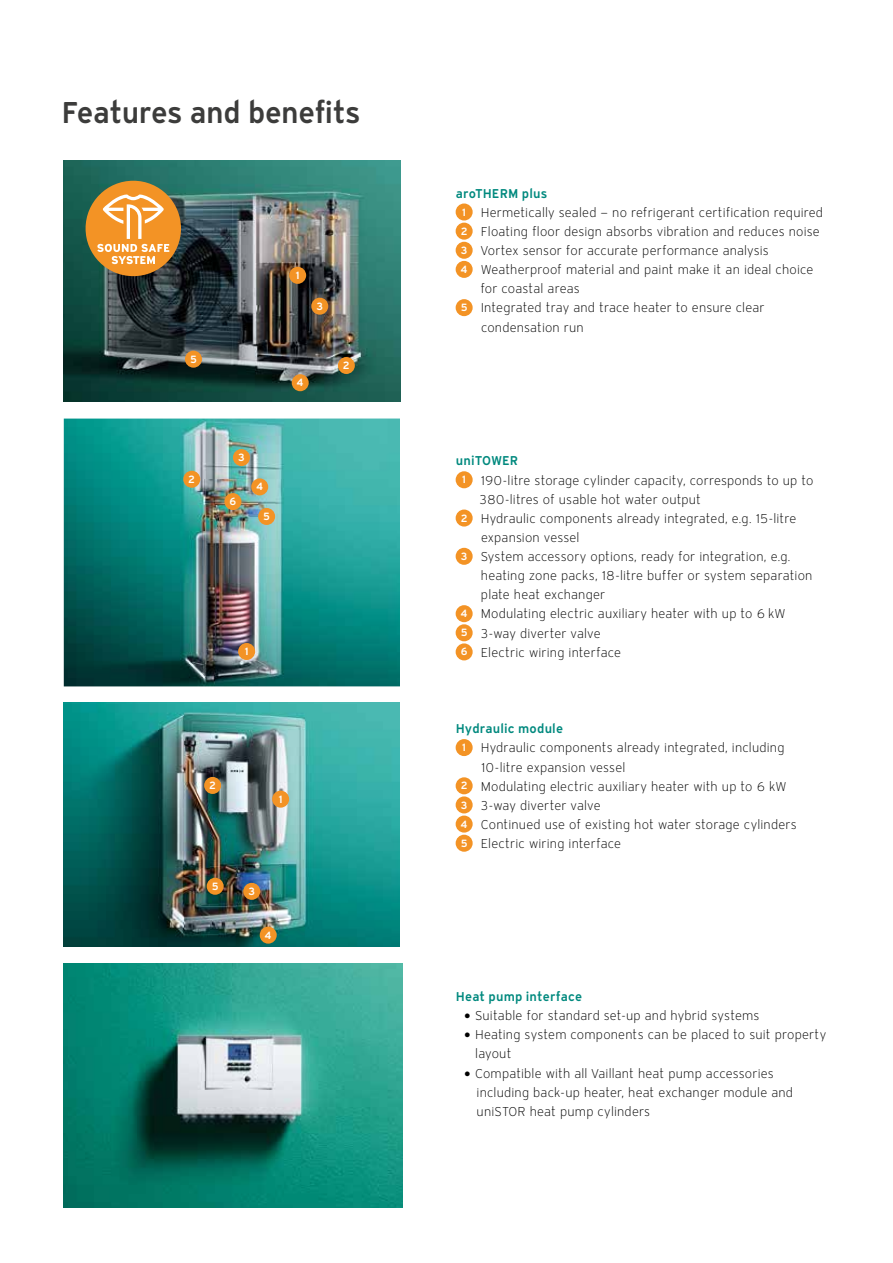
<style>
.page{position:relative;width:893px;height:1263px;background:#fff}
.page>*{position:absolute;margin:0;border:0;box-sizing:border-box;transform-origin:0 0}
.t1{font:600 30px "Vaillant 16";letter-spacing:-.015em;color:#3c3c3b}
.t2{font:300 12.75px "Vaillant 16";letter-spacing:.01em;color:#000}
.t3{font:600 12.75px "Vaillant 16";letter-spacing:.015em;color:#00897e}
.t4{font:600 10.5px "Vaillant 16";color:#fff}
.s1{font-weight:600;font-size:10.5px;color:#fff}
.s2{font-weight:400}
</style>
<div class="page">
<img style="left:64px;top:160px;width:336px;height:241px">
<img style="left:64px;top:418px;width:336px;height:268px">
<img style="left:64px;top:702px;width:336px;height:244px">
<div style="left:456px;top:203px;width:17px;height:17px;background:#f39325;border-radius:50%"></div>
<div style="left:456px;top:223px;width:17px;height:17px;background:#f39325;border-radius:50%"></div>
<div style="left:456px;top:242px;width:17px;height:17px;background:#f39325;border-radius:50%"></div>
<div style="left:456px;top:261px;width:17px;height:17px;background:#f39325;border-radius:50%"></div>
<div style="left:456px;top:299px;width:17px;height:17px;background:#f39325;border-radius:50%"></div>
<div style="left:456px;top:471px;width:17px;height:17px;background:#f39325;border-radius:50%"></div>
<div style="left:456px;top:509px;width:17px;height:17px;background:#f39325;border-radius:50%"></div>
<div style="left:456px;top:548px;width:17px;height:17px;background:#f39325;border-radius:50%"></div>
<div style="left:456px;top:605px;width:17px;height:17px;background:#f39325;border-radius:50%"></div>
<div style="left:456px;top:624px;width:17px;height:17px;background:#f39325;border-radius:50%"></div>
<div style="left:456px;top:643px;width:17px;height:17px;background:#f39325;border-radius:50%"></div>
<img style="left:64px;top:963px;width:339px;height:245px">
<div style="left:456px;top:739px;width:17px;height:17px;background:#f39325;border-radius:50%"></div>
<div style="left:456px;top:777px;width:17px;height:17px;background:#f39325;border-radius:50%"></div>
<div style="left:456px;top:796px;width:17px;height:17px;background:#f39325;border-radius:50%"></div>
<div style="left:456px;top:815px;width:17px;height:17px;background:#f39325;border-radius:50%"></div>
<div style="left:456px;top:835px;width:17px;height:17px;background:#f39325;border-radius:50%"></div>
<div style="left:86px;top:181px;width:95px;height:95px;background:#f39325;border-radius:50%"></div>
<svg style="left:97px;top:194px;width:72px;height:70px"></svg>
<div style="left:238px;top:643px;width:17px;height:17px;background:#f39325;border-radius:50%"></div>
<div style="left:183px;top:471px;width:17px;height:17px;background:#f39325;border-radius:50%"></div>
<div style="left:233px;top:449px;width:17px;height:17px;background:#f39325;border-radius:50%"></div>
<div style="left:251px;top:478px;width:17px;height:17px;background:#f39325;border-radius:50%"></div>
<div style="left:258px;top:508px;width:17px;height:17px;background:#f39325;border-radius:50%"></div>
<div style="left:338px;top:357px;width:17px;height:17px;background:#f39325;border-radius:50%"></div>
<div style="left:289px;top:267px;width:17px;height:17px;background:#f39325;border-radius:50%"></div>
<div style="left:311px;top:298px;width:17px;height:17px;background:#f39325;border-radius:50%"></div>
<div style="left:185px;top:351px;width:17px;height:17px;background:#f39325;border-radius:50%"></div>
<div style="left:292px;top:374px;width:17px;height:17px;background:#f39325;border-radius:50%"></div>
<div style="left:224px;top:493px;width:17px;height:17px;background:#f39325;border-radius:50%"></div>
<div style="left:272px;top:791px;width:17px;height:17px;background:#f39325;border-radius:50%"></div>
<div style="left:204px;top:777px;width:17px;height:17px;background:#f39325;border-radius:50%"></div>
<div style="left:243px;top:883px;width:17px;height:17px;background:#f39325;border-radius:50%"></div>
<div style="left:260px;top:927px;width:17px;height:17px;background:#f39325;border-radius:50%"></div>
<div style="left:207px;top:878px;width:17px;height:17px;background:#f39325;border-radius:50%"></div>
<h1 class="t1" style="left:61px;top:95px;width:301px">Features and benefits</h1>
<p class="t4" style="left:190px;top:353px;width:8px">5</p>
<p class="t4" style="left:188px;top:473px;width:8px">2</p>
<p class="t4" style="left:295px;top:269px;width:6px">1</p>
<p class="t4" style="left:316px;top:300px;width:8px">3</p>
<p class="t4" style="left:297px;top:376px;width:9px">4</p>
<p class="t4" style="left:343px;top:359px;width:8px">2</p>
<p class="t4" style="left:238px;top:451px;width:8px">3</p>
<p class="t4" style="left:229px;top:495px;width:8px">6</p>
<p class="t4" style="left:256px;top:480px;width:9px">4</p>
<p class="t4" style="left:263px;top:510px;width:8px">5</p>
<p class="t4" style="left:244px;top:645px;width:6px">1</p>
<p class="t4" style="left:209px;top:779px;width:8px">2</p>
<p class="t4" style="left:278px;top:793px;width:6px">1</p>
<p class="t4" style="left:212px;top:880px;width:8px">5</p>
<p class="t4" style="left:248px;top:885px;width:8px">3</p>
<p class="t4" style="left:265px;top:929px;width:9px">4</p>
<p class="t3" style="left:456px;top:186px;width:93px">aroTHERM plus</p>
<p class="t2" style="left:462px;top:205px;width:363px"><span class="s1">1</span> Hermetically sealed — no refrigerant certification required</p>
<p class="t2" style="left:461px;top:224px;width:361px"><span class="s1">2</span> Floating floor design absorbs vibration and reduces noise</p>
<p class="t2" style="left:461px;top:243px;width:310px"><span class="s1">3</span> Vortex sensor for accurate performance analysis</p>
<p class="t2" style="left:461px;top:262px;width:354px"><span class="s1">4</span> Weatherproof material and paint make it an ideal choice</p>
<p class="t2" style="left:480px;top:281px;width:101px">for coastal areas</p>
<p class="t2" style="left:461px;top:300px;width:305px"><span class="s1">5</span> Integrated tray and trace heater to ensure clear</p>
<p class="t2" style="left:481px;top:319px;width:104px">condensation run</p>
<p class="t3" style="left:456px;top:453px;width:64px">uniTOWER</p>
<p class="t2" style="left:462px;top:472px;width:353px"><span class="s1">1</span> 190-litre storage cylinder capacity, corresponds to up to</p>
<p class="t2" style="left:479px;top:492px;width:223px">380-litres of usable hot water output</p>
<p class="t2" style="left:461px;top:511px;width:337px"><span class="s1">2</span> Hydraulic components already integrated, e.g. 15-litre</p>
<p class="t2" style="left:481px;top:530px;width:100px">expansion vessel</p>
<p class="t2" style="left:461px;top:549px;width:331px"><span class="s1">3</span> System accessory options, ready for integration, e.g.</p>
<p class="t2" style="left:481px;top:568px;width:333px">heating zone packs, 18-litre buffer or system separation</p>
<p class="t2" style="left:481px;top:587px;width:126px">plate heat exchanger</p>
<p class="t2" style="left:461px;top:606px;width:326px"><span class="s1">4</span> Modulating electric auxiliary heater with up to 6 kW</p>
<p class="t2" style="left:461px;top:625px;width:141px"><span class="s1">5</span> 3-way diverter valve</p>
<p class="t2" style="left:461px;top:645px;width:162px"><span class="s1">6</span> Electric wiring interface</p>
<p class="t3" style="left:456px;top:721px;width:109px">Hydraulic module</p>
<p class="t2" style="left:462px;top:740px;width:324px"><span class="s1">1</span> Hydraulic components already integrated, including</p>
<p class="t2" style="left:481px;top:759px;width:146px">10-litre expansion vessel</p>
<p class="t2" style="left:461px;top:778px;width:327px"><span class="s1">2</span> Modulating electric auxiliary heater with up to 6 kW</p>
<p class="t2" style="left:461px;top:798px;width:141px"><span class="s1">3</span> 3-way diverter valve</p>
<p class="t2" style="left:461px;top:817px;width:338px"><span class="s1">4</span> Continued use of existing hot water storage cylinders</p>
<p class="t2" style="left:461px;top:836px;width:162px"><span class="s1">5</span> Electric wiring interface</p>
<p class="t3" style="left:456px;top:989px;width:128px">Heat pump interface</p>
<p class="t2" style="left:464px;top:1008px;width:297px"><span class="s2">⬤</span> Suitable for standard set-up and hybrid systems</p>
<p class="t2" style="left:464px;top:1027px;width:364px"><span class="s2">⬤</span> Heating system components can be placed to suit property</p>
<p class="t2" style="left:475px;top:1046px;width:38px">layout</p>
<p class="t2" style="left:464px;top:1065px;width:311px"><span class="s2">⬤</span> Compatible with all Vaillant heat pump accessories</p>
<p class="t2" style="left:477px;top:1084px;width:318px">including back-up heater, heat exchanger module and</p>
<p class="t2" style="left:477px;top:1104px;width:175px">uniSTOR heat pump cylinders</p>
</div>
